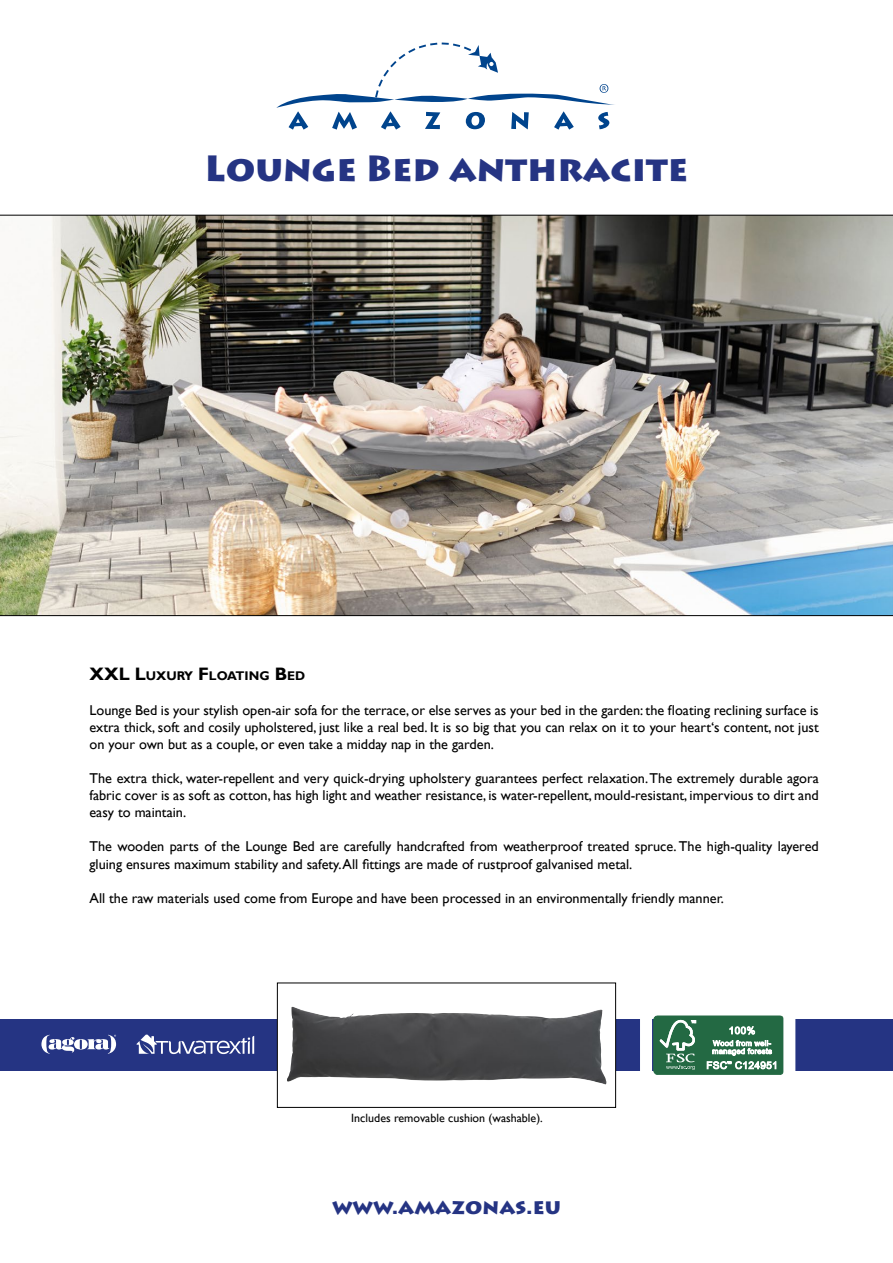
<style>
.page{position:relative;width:893px;height:1263px;background:#fff}
.page>*{position:absolute;margin:0;border:0;box-sizing:border-box;transform-origin:0 0}
.t1{font:900 36px "Lithos Pro";color:#253483}
.t2{font:900 21px "Lithos Pro";color:#253483}
.t3{font:14.25px/17.1px "Gill Sans";color:#000;text-align:justify}
.t4{font:700 12.6px "Gill Sans";color:#000}
.t5{font:12px "Gill Sans";color:#000}
.s1{font-size:18px}
</style>
<div class="page">
<svg style="left:276px;top:43px;width:339px;height:87px"></svg>
<div style="left:0;top:1020px;width:893px;height:51px;background:#253483"></div>
<img style="left:0;top:215px;width:893px;height:401px">
<div style="left:277px;top:983px;width:339px;height:124px;background:#fff"></div>
<img style="left:287px;top:1007px;width:319px;height:77px">
<div style="left:277px;top:982px;width:339px;height:126px;border:1px solid #000"></div>
<svg style="left:136px;top:1034px;width:118px;height:20px"></svg>
<svg style="left:41px;top:1035px;width:75px;height:19px"></svg>
<svg style="left:634px;top:1015px;width:167px;height:60px;background:#64927f"></svg>
<h1 class="t1" style="left:205px;top:146px;width:485px">Lounge Bed anthracite</h1>
<p class="t4" style="left:89px;top:668px;width:217px"><span class="s1">XXL L</span>UXURY <span class="s1">F</span>LOATING <span class="s1">B</span>ED</p>
<p class="t3" style="left:89px;top:701px;width:731px">Lounge Bed is your stylish open-air sofa for the terrace, or else serves as your bed in the garden: the floating reclining surface is extra thick, soft and cosily upholstered, just like a real bed. It is so big that you can relax on it to your heart‘s content, not just on your own but as a couple, or even take a midday nap in the garden.</p>
<p class="t3" style="left:89px;top:770px;width:731px">The extra thick, water-repellent and very quick-drying upholstery guarantees perfect relaxation. The extremely durable agora fabric cover is as soft as cotton, has high light and weather resistance, is water-repellent, mould-resistant, impervious to dirt and easy to maintain.</p>
<p class="t3" style="left:89px;top:838px;width:731px">The wooden parts of the Lounge Bed are carefully handcrafted from weatherproof treated spruce. The high-quality layered gluing ensures maximum stability and safety. All fittings are made of rustproof galvanised metal.</p>
<p class="t3" style="left:89px;top:890px;width:636px">All the raw materials used come from Europe and have been processed in an environmentally friendly manner.</p>
<p class="t5" style="left:351px;top:1111px;width:193px">Includes removable cushion (washable).</p>
<h2 class="t2" style="left:332px;top:1194px;width:230px">www.amazonas.eu</h2>
</div>
